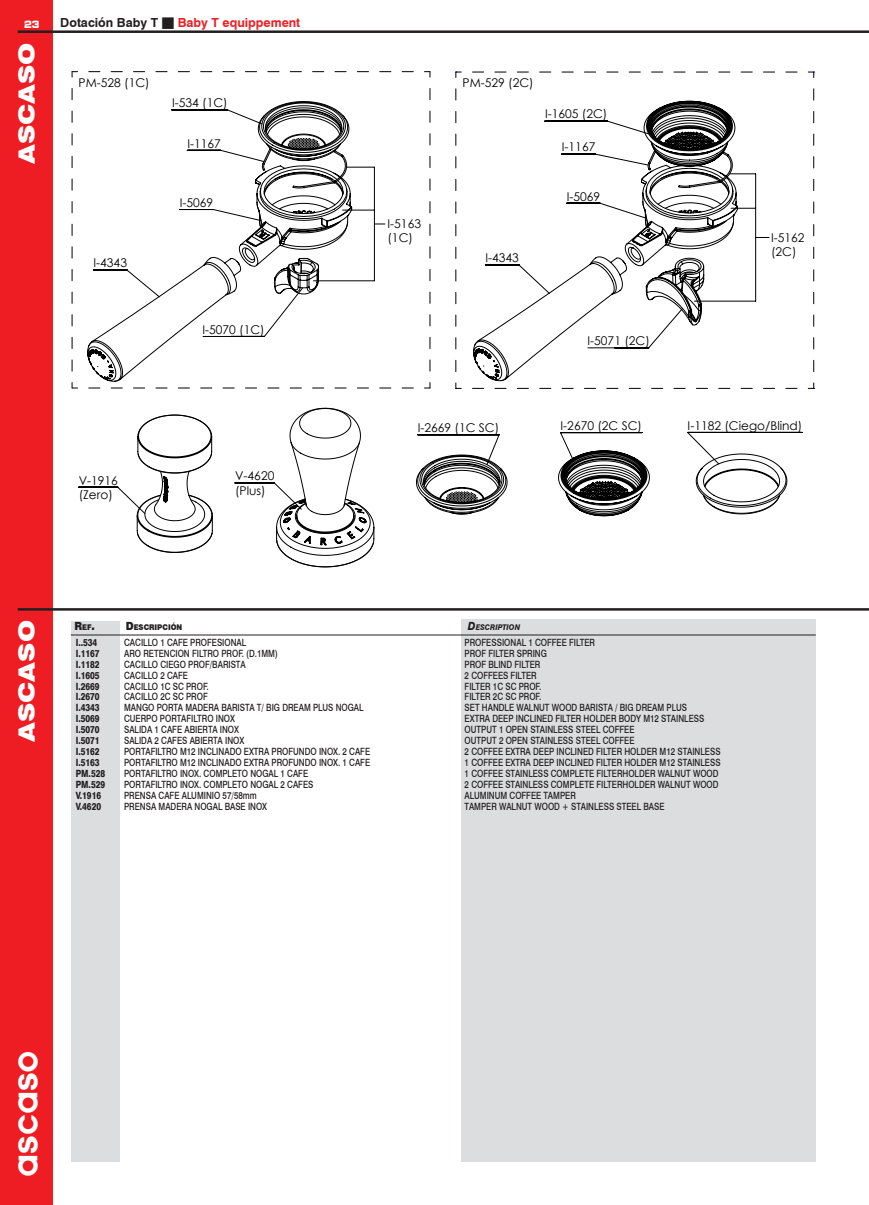
<style>
.page{position:relative;width:869px;height:1205px;background:#fff}
.page>*{position:absolute;margin:0;border:0;box-sizing:border-box;transform-origin:0 0}
.t1{font:27.5px "ASCAS Ologotype";color:#fff}
.t2{font:900 22.5px "Swiss 721 BT";color:#fff;scale:1.2 1}
.TITOL_PAGINA_RIGHT{font:700 12.5px "Swiss 721 BT";color:#ee1d23}
.t3{font:12.12px/14.5px "Century Gothic";color:#000}
.t4{font:900 11.25px "Swiss 721 BT";color:#231f20;scale:.9 1}
.TEXTO_REGULAR{font:500 10px "Swiss 721 BT";color:#231f20;scale:.8 1}
.referencia{font:800 10px "Swiss 721 BT";color:#231f20;scale:.8 1}
.t5{font:700 expanded 10px "Square 721 BT";color:#fff;scale:.8 1}
.t6{font:900 7.88px "Swiss 721 BT";color:#231f20;scale:.9 1}
.t7{font:italic 800 7.88px "Swiss 721 BT";color:#231f20;scale:.9 1}
.s1{color:#231f20}
.s2{font-size:7.88px}
.s3{font-size:11.25px}
</style>
<div class="page">
<div style="left:0;top:0;width:53px;height:1205px;background:#ee1d23"></div>
<hr style="left:18px;top:30px;width:850px;height:3px;background:#231f20">
<hr style="left:18px;top:608px;width:850px;height:3px;background:#231f20">
<div style="left:461px;top:619px;width:354px;height:542px;background:#dcdddf"></div>
<div style="left:71px;top:621px;width:48px;height:540px;background:#dcdddf"></div>
<hr style="left:71px;top:635px;width:744px;height:1px;background:#231f20">
<svg style="left:78px;top:110px;width:724px;height:404px"></svg>
<svg style="left:455px;top:383px;width:6px;height:6px"></svg>
<svg style="left:455px;top:88px;width:1px;height:284px"></svg>
<svg style="left:455px;top:72px;width:6px;height:5px"></svg>
<svg style="left:472px;top:383px;width:342px;height:6px"></svg>
<svg style="left:813px;top:88px;width:1px;height:284px"></svg>
<svg style="left:472px;top:72px;width:342px;height:5px"></svg>
<svg style="left:89px;top:388px;width:329px;height:1px"></svg>
<svg style="left:72px;top:382px;width:5px;height:7px"></svg>
<svg style="left:72px;top:88px;width:1px;height:283px"></svg>
<svg style="left:72px;top:71px;width:5px;height:6px"></svg>
<svg style="left:89px;top:71px;width:325px;height:1px"></svg>
<svg style="left:424px;top:382px;width:6px;height:7px"></svg>
<svg style="left:429px;top:88px;width:1px;height:283px"></svg>
<svg style="left:424px;top:71px;width:6px;height:6px"></svg>
<svg style="left:352px;top:167px;width:22px;height:1px"></svg>
<hr style="left:374px;top:167px;width:1px;height:114px;background:#000">
<hr style="left:313px;top:281px;width:61px;height:1px;background:#000">
<hr style="left:342px;top:210px;width:32px;height:1px;background:#000">
<svg style="left:737px;top:174px;width:18px;height:1px"></svg>
<hr style="left:755px;top:174px;width:1px;height:127px;background:#000">
<hr style="left:694px;top:301px;width:61px;height:1px;background:#000">
<svg style="left:737px;top:208px;width:18px;height:1px"></svg>
<svg style="left:756px;top:237px;width:12px;height:1px"></svg>
<svg style="left:87px;top:101px;width:265px;height:280px"></svg>
<svg style="left:473px;top:101px;width:264px;height:280px"></svg>
<svg style="left:137px;top:415px;width:75px;height:138px"></svg>
<svg style="left:416px;top:455px;width:91px;height:59px"></svg>
<svg style="left:558px;top:451px;width:91px;height:65px"></svg>
<svg style="left:695px;top:454px;width:91px;height:60px"></svg>
<hr style="left:235px;top:483px;width:39px;height:1px;background:#000">
<svg style="left:274px;top:408px;width:100px;height:159px"></svg>
<p class="t5" style="left:24px;top:18px;width:21px">23</p>
<p class="TITOL_PAGINA_RIGHT" style="left:60px;top:15px;width:241px"><span class="s1">Dotación Baby T</span> <span class="s1">■</span> Baby T equippement</p>
<h2 class="t2" style="left:13px;top:164px;width:103px;rotate:-90deg">ASCASO</h2>
<p class="t3" style="left:78px;top:75px;width:73px">PM-528 (1C)</p>
<p class="t3" style="left:93px;top:255px;width:35px">I-4343</p>
<p class="t3" style="left:172px;top:95px;width:57px">I-534 (1C)</p>
<p class="t3" style="left:187px;top:136px;width:35px">I-1167</p>
<p class="t3" style="left:180px;top:195px;width:35px">I-5069</p>
<p class="t3" style="left:202px;top:322px;width:64px">I-5070 (1C)</p>
<p class="t3" style="left:79px;top:473px;width:41px">V-1916 (Zero)</p>
<p class="t3" style="left:235px;top:468px;width:41px">V-4620 (Plus)</p>
<p class="t3" style="left:387px;top:216px;width:35px">I-5163 (1C)</p>
<p class="t3" style="left:462px;top:75px;width:73px">PM-529 (2C)</p>
<p class="t3" style="left:544px;top:107px;width:64px">I-1605 (2C)</p>
<p class="t3" style="left:561px;top:140px;width:35px">I-1167</p>
<p class="t3" style="left:566px;top:189px;width:35px">I-5069</p>
<p class="t3" style="left:485px;top:250px;width:35px">I-4343</p>
<p class="t3" style="left:587px;top:333px;width:64px">I-5071 (2C)</p>
<p class="t3" style="left:770px;top:230px;width:35px">I-5162 (2C)</p>
<p class="t3" style="left:417px;top:420px;width:83px">I-2669 (1C SC)</p>
<p class="t3" style="left:560px;top:418px;width:83px">I-2670 (2C SC)</p>
<p class="t3" style="left:687px;top:418px;width:116px">I-1182 (Ciego/Blind)</p>
<h2 class="t2" style="left:13px;top:742px;width:103px;rotate:-90deg">ASCASO</h2>
<p class="t4" style="left:74px;top:619px;width:24px">R<span class="s2">EF</span>.</p>
<p class="t6" style="left:126px;top:623px;width:64px"><span class="s3">D</span>ESCRIPCIÓN</p>
<p class="t7" style="left:468px;top:623px;width:59px"><span class="s3">D</span>ESCRIPTION</p>
<p class="referencia" style="left:76px;top:636px;width:28px">I..534</p>
<p class="TEXTO_REGULAR" style="left:124px;top:636px;width:154px">CACILLO 1 CAFE PROFESIONAL</p>
<p class="TEXTO_REGULAR" style="left:464px;top:636px;width:164px">PROFESSIONAL 1 COFFEE FILTER</p>
<p class="referencia" style="left:76px;top:647px;width:31px">I.1167</p>
<p class="TEXTO_REGULAR" style="left:124px;top:647px;width:194px">ARO RETENCION FILTRO PROF. (D.1MM)</p>
<p class="TEXTO_REGULAR" style="left:464px;top:647px;width:104px">PROF FILTER SPRING</p>
<p class="referencia" style="left:76px;top:658px;width:31px">I.1182</p>
<p class="TEXTO_REGULAR" style="left:124px;top:658px;width:153px">CACILLO CIEGO PROF/BARISTA</p>
<p class="TEXTO_REGULAR" style="left:464px;top:658px;width:96px">PROF BLIND FILTER</p>
<p class="referencia" style="left:76px;top:669px;width:31px">I.1605</p>
<p class="TEXTO_REGULAR" style="left:124px;top:669px;width:81px">CACILLO 2 CAFE</p>
<p class="TEXTO_REGULAR" style="left:464px;top:669px;width:91px">2 COFFEES FILTER</p>
<p class="referencia" style="left:76px;top:680px;width:31px">I.2669</p>
<p class="TEXTO_REGULAR" style="left:124px;top:680px;width:107px">CACILLO 1C SC PROF.</p>
<p class="TEXTO_REGULAR" style="left:464px;top:680px;width:97px">FILTER 1C SC PROF.</p>
<p class="referencia" style="left:76px;top:691px;width:31px">I.2670</p>
<p class="TEXTO_REGULAR" style="left:124px;top:691px;width:106px">CACILLO 2C SC PROF</p>
<p class="TEXTO_REGULAR" style="left:464px;top:691px;width:97px">FILTER 2C SC PROF.</p>
<p class="referencia" style="left:76px;top:702px;width:31px">I.4343</p>
<p class="TEXTO_REGULAR" style="left:124px;top:702px;width:301px">MANGO PORTA MADERA BARISTA T/ BIG DREAM PLUS NOGAL</p>
<p class="TEXTO_REGULAR" style="left:464px;top:702px;width:279px">SET HANDLE WALNUT WOOD BARISTA / BIG DREAM PLUS</p>
<p class="referencia" style="left:76px;top:713px;width:31px">I.5069</p>
<p class="TEXTO_REGULAR" style="left:124px;top:713px;width:140px">CUERPO PORTAFILTRO INOX</p>
<p class="TEXTO_REGULAR" style="left:464px;top:713px;width:301px">EXTRA DEEP INCLINED FILTER HOLDER BODY M12 STAINLESS</p>
<p class="referencia" style="left:76px;top:724px;width:31px">I.5070</p>
<p class="TEXTO_REGULAR" style="left:124px;top:724px;width:145px">SALIDA 1 CAFE ABIERTA INOX</p>
<p class="TEXTO_REGULAR" style="left:464px;top:724px;width:214px">OUTPUT 1 OPEN STAINLESS STEEL COFFEE</p>
<p class="referencia" style="left:76px;top:735px;width:31px">I.5071</p>
<p class="TEXTO_REGULAR" style="left:124px;top:735px;width:151px">SALIDA 2 CAFES ABIERTA INOX</p>
<p class="TEXTO_REGULAR" style="left:464px;top:735px;width:214px">OUTPUT 2 OPEN STAINLESS STEEL COFFEE</p>
<p class="referencia" style="left:76px;top:746px;width:31px">I.5162</p>
<p class="TEXTO_REGULAR" style="left:124px;top:746px;width:309px">PORTAFILTRO M12 INCLINADO EXTRA PROFUNDO INOX. 2 CAFE</p>
<p class="TEXTO_REGULAR" style="left:464px;top:746px;width:321px">2 COFFEE EXTRA DEEP INCLINED FILTER HOLDER M12 STAINLESS</p>
<p class="referencia" style="left:76px;top:757px;width:31px">I.5163</p>
<p class="TEXTO_REGULAR" style="left:124px;top:757px;width:309px">PORTAFILTRO M12 INCLINADO EXTRA PROFUNDO INOX. 1 CAFE</p>
<p class="TEXTO_REGULAR" style="left:464px;top:757px;width:321px">1 COFFEE EXTRA DEEP INCLINED FILTER HOLDER M12 STAINLESS</p>
<p class="referencia" style="left:76px;top:768px;width:38px">PM.528</p>
<p class="TEXTO_REGULAR" style="left:124px;top:768px;width:231px">PORTAFILTRO INOX. COMPLETO NOGAL 1 CAFE</p>
<p class="TEXTO_REGULAR" style="left:464px;top:768px;width:319px">1 COFFEE STAINLESS COMPLETE FILTERHOLDER WALNUT WOOD</p>
<p class="referencia" style="left:76px;top:779px;width:38px">PM.529</p>
<p class="TEXTO_REGULAR" style="left:124px;top:779px;width:238px">PORTAFILTRO INOX. COMPLETO NOGAL 2 CAFES</p>
<p class="TEXTO_REGULAR" style="left:464px;top:779px;width:319px">2 COFFEE STAINLESS COMPLETE FILTERHOLDER WALNUT WOOD</p>
<p class="referencia" style="left:76px;top:790px;width:33px">V.1916</p>
<p class="TEXTO_REGULAR" style="left:124px;top:790px;width:167px">PRENSA CAFE ALUMINIO 57/58mm</p>
<p class="TEXTO_REGULAR" style="left:464px;top:790px;width:140px">ALUMINUM COFFEE TAMPER</p>
<p class="referencia" style="left:76px;top:801px;width:33px">V.4620</p>
<p class="TEXTO_REGULAR" style="left:124px;top:801px;width:180px">PRENSA MADERA NOGAL BASE INOX</p>
<p class="TEXTO_REGULAR" style="left:464px;top:801px;width:251px">TAMPER WALNUT WOOD + STAINLESS STEEL BASE</p>
<h1 class="t1" style="left:13px;top:1176px;width:128px;rotate:-90deg">ascaso</h1>
</div>
